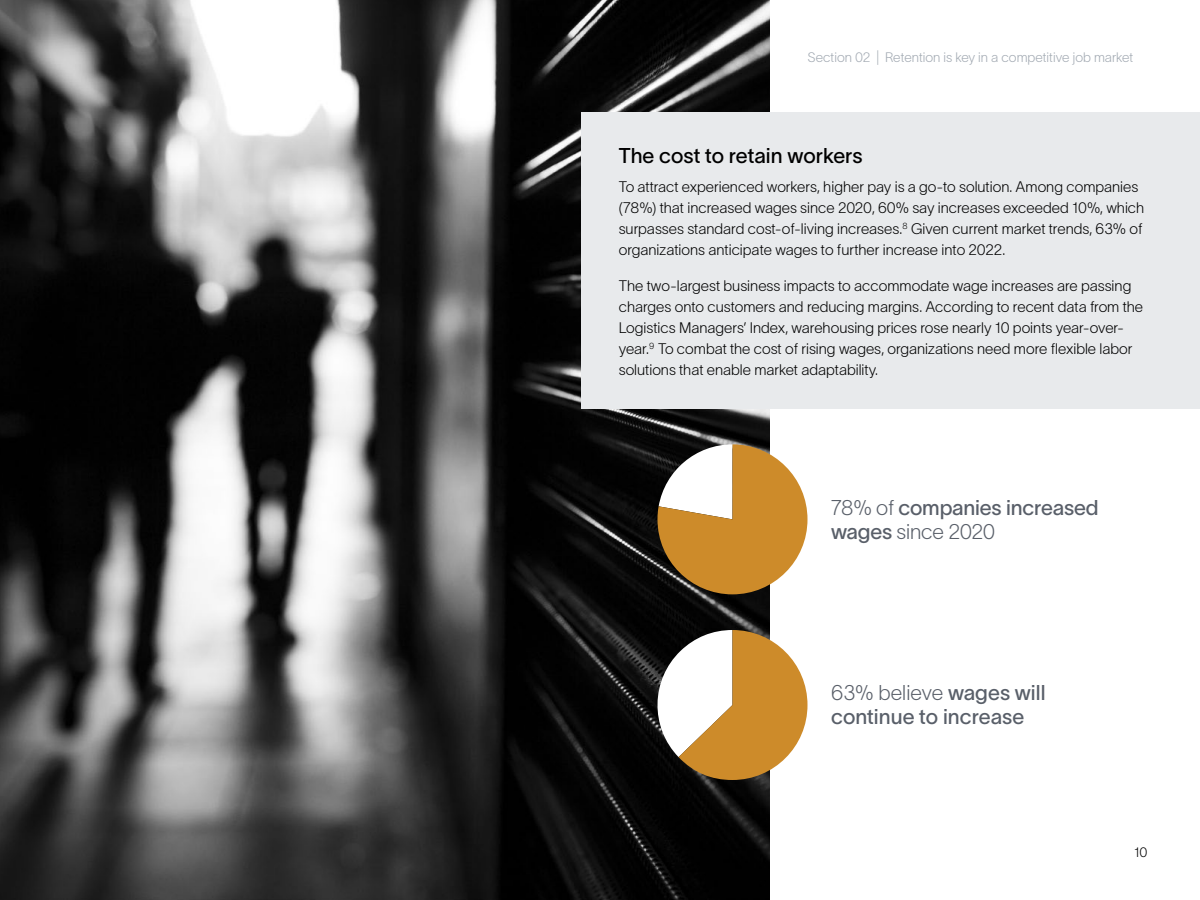
<style>
.page{position:relative;width:1200px;height:900px;background:#fff}
.page>*{position:absolute;margin:0;border:0;box-sizing:border-box;transform-origin:0 0}
.t1{font:21px "TWK Lausanne 400";letter-spacing:-.005em;color:#595f69}
.t2{font:21px "TWK Lausanne 150";letter-spacing:-.01em;color:#595f69}
.t3{font:21px "TWK Lausanne 400";color:#000}
.t4{font:15px/21px "TWK Lausanne 150";color:#000}
.t5{font:13.5px "TWK Lausanne 150";color:#a3aab3}
.t6{font:13.5px "TWK Lausanne 150";color:#000}
.s1{font-family:"TWK Lausanne 150"}
.s2{font-family:"TWK Lausanne 400"}
</style>
<div class="page">
<img style="left:0;top:0;width:770px;height:900px">
<div style="left:581px;top:112px;width:619px;height:298px;background:#e8eaec"></div>
<svg style="left:658px;top:444px;width:150px;height:150px"></svg>
<svg style="left:650px;top:630px;width:158px;height:150px"></svg>
<p class="t5" style="left:808px;top:48px;width:327px">Section 02 | Retention is key in a competitive job market</p>
<h1 class="t3" style="left:619px;top:141px;width:245px">The cost to retain workers</h1>
<p class="t4" style="left:619px;top:175px;width:527px">To attract experienced workers, higher pay is a go-to solution. Among companies (78%) that increased wages since 2020, 60% say increases exceeded 10%, which surpasses standard cost-of-living increases.<sup>8</sup> Given current market trends, 63% of organizations anticipate wages to further increase into 2022.</p>
<p class="t4" style="left:619px;top:274px;width:526px">The two-largest business impacts to accommodate wage increases are passing charges onto customers and reducing margins. According to recent data from the Logistics Managers’ Index, warehousing prices rose nearly 10 points year-over&shy;year.<sup>9</sup> To combat the cost of rising wages, organizations need more flexible labor solutions that enable market adaptability.</p>
<h1 class="t1" style="left:831px;top:493px;width:269px"><span class="s1">78% of</span> companies increased</h1>
<h1 class="t2" style="left:831px;top:517px;width:166px"><span class="s2">wages</span> since 2020</h1>
<h1 class="t2" style="left:831px;top:678px;width:216px">63% believe <span class="s2">wages will</span></h1>
<h1 class="t1" style="left:831px;top:702px;width:195px">continue to increase</h1>
<p class="t6" style="left:1134px;top:843px;width:15px">10</p>
</div>
